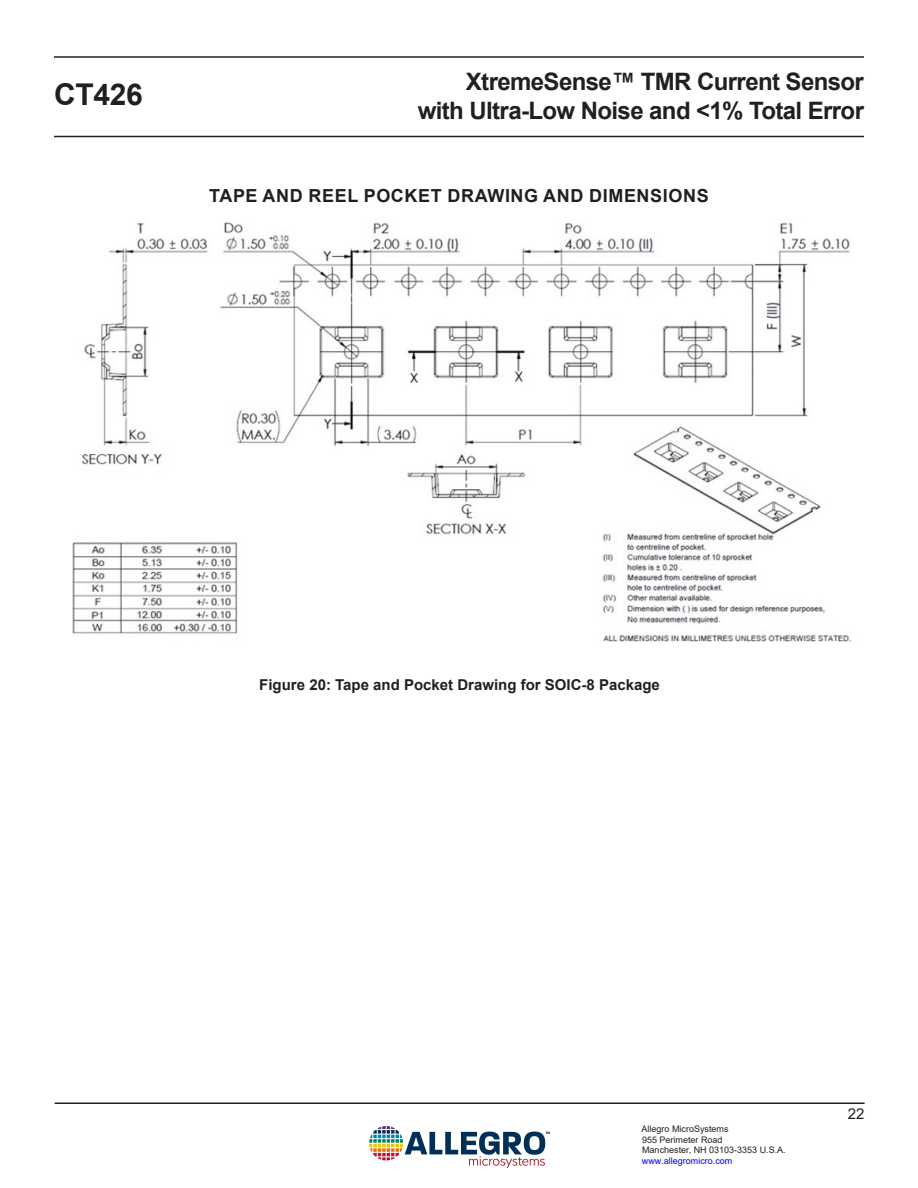
<style>
.page{position:relative;width:918px;height:1188px;background:#fff}
.page>*{position:absolute;margin:0;border:0;box-sizing:border-box;transform-origin:0 0}
.t1{font:700 30px "Arial";letter-spacing:-.01em;color:#231f20}
.t2{font:700 24px/28.8px "Arial";letter-spacing:-.025em;color:#231f20;text-align:right}
.Heading_1{font:700 18px "Arial";letter-spacing:.035em;color:#231f20}
.t3{font:700 15px "Arial";color:#231f20}
.t4{font:15px "Arial";color:#231f20}
.t5{font:9px/10.8px "Arial";color:#231f20}
.t6{font:9px "Arial";color:#00f}
</style>
<div class="page">
<hr style="left:55px;top:1102px;width:810px;height:2px;background:#231f20">
<hr style="left:54px;top:136px;width:810px;height:1px;background:#231f20">
<hr style="left:54px;top:56px;width:810px;height:2px;background:#231f20">
<img style="left:370px;top:1126px;width:180px;height:42px">
<img style="left:72px;top:222px;width:779px;height:420px">
<h1 class="t1" style="left:54px;top:74px;width:90px">CT426</h1>
<h2 class="t2" style="left:418px;top:68px;width:448px">XtremeSense™ TMR Current Sensor with Ultra-Low Noise and &lt;1% Total Error</h2>
<p class="Heading_1" style="left:209px;top:183px;width:501px">TAPE AND REEL POCKET DRAWING AND DIMENSIONS</p>
<p class="t3" style="left:259px;top:675px;width:402px">Figure 20: Tape and Pocket Drawing for SOIC-8 Package</p>
<p class="t5" style="left:642px;top:1123px;width:146px">Allegro MicroSystems<br>955 Perimeter Road<br>Manchester, NH 03103-3353 U.S.A.</p>
<p class="t6" style="left:642px;top:1155px;width:92px">www.allegromicro.com</p>
<h3 class="t4" style="left:848px;top:1103px;width:18px">22</h3>
</div>
